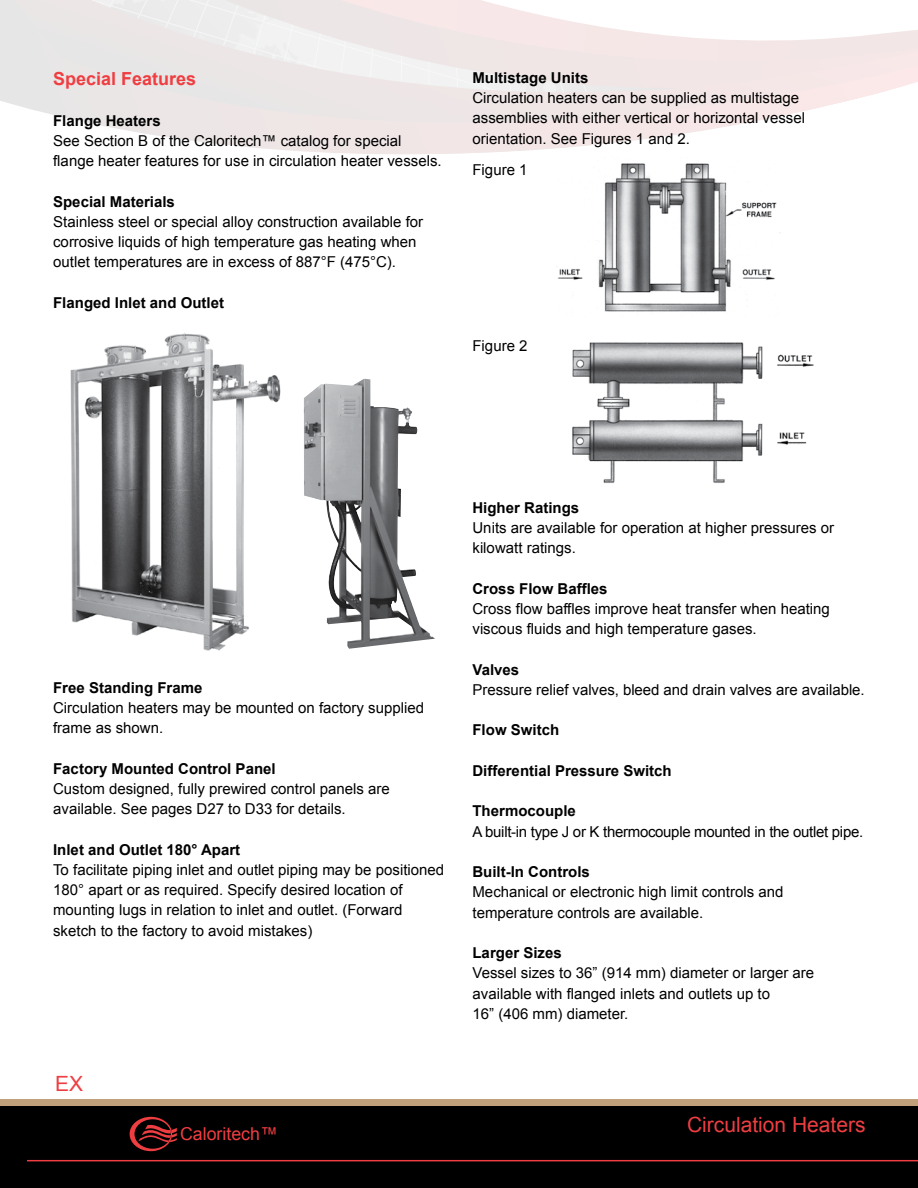
<style>
.page{position:relative;width:918px;height:1188px;background:#fff}
.page>*{position:absolute;margin:0;border:0;box-sizing:border-box;transform-origin:0 0}
.t1{font:21px "Arial";color:#ef3e42}
.t2{font:700 18px "Arial";color:#ef3e42}
.t3{font:17.85px "Arial";color:#ef3e42}
.t4{font:15px/20.2px "Arial";color:#000}
.t5{font:700 15px "Arial";color:#000}
.t6{font:15px "Arial";letter-spacing:-.02em;color:#000}
</style>
<div class="page">
<div style="left:0;top:1099px;width:918px;height:89px;background:#c0a07b"></div>
<div style="left:0;top:1107px;width:918px;height:81px;background:#000"></div>
<hr style="left:27px;top:1160px;width:891px;height:1px;background:#ef3e42">
<svg style="left:130px;top:1117px;width:47px;height:34px"></svg>
<svg style="left:0;top:0;width:918px;height:233px"></svg>
<img style="left:257px;top:0;width:45px;height:2px">
<img style="left:71px;top:35px;width:33px;height:31px">
<img style="left:248px;top:2px;width:22px;height:19px">
<img style="left:210px;top:57px;width:13px;height:16px">
<img style="left:70px;top:333px;width:211px;height:318px">
<img style="left:304px;top:379px;width:131px;height:270px">
<img style="left:572px;top:342px;width:242px;height:141px">
<img style="left:555px;top:157px;width:225px;height:155px">
<p class="t2" style="left:53px;top:66px;width:145px">Special Features</p>
<p class="t5" style="left:53px;top:110px;width:109px">Flange Heaters</p>
<p class="t4" style="left:53px;top:130px;width:390px">See Section B of the Caloritech™ catalog for special flange heater features for use in circulation heater vessels.</p>
<p class="t5" style="left:53px;top:191px;width:123px">Special Materials</p>
<p class="t4" style="left:53px;top:211px;width:372px">Stainless steel or special alloy construction available for corrosive liquids of high temperature gas heating when outlet temperatures are in excess of 887°F (475°C).</p>
<p class="t5" style="left:53px;top:292px;width:172px">Flanged Inlet and Outlet</p>
<p class="t5" style="left:472px;top:67px;width:117px">Multistage Units</p>
<p class="t4" style="left:472px;top:88px;width:334px">Circulation heaters can be supplied as multistage assemblies with either vertical or horizontal vessel orientation. See Figures 1 and 2.</p>
<p class="t4" style="left:472px;top:160px;width:57px">Figure 1</p>
<p class="t4" style="left:472px;top:335px;width:57px">Figure 2</p>
<p class="t5" style="left:53px;top:677px;width:151px">Free Standing Frame</p>
<p class="t4" style="left:53px;top:697px;width:372px">Circulation heaters may be mounted on factory supplied frame as shown.</p>
<p class="t5" style="left:53px;top:758px;width:224px">Factory Mounted Control Panel</p>
<p class="t4" style="left:53px;top:778px;width:338px">Custom designed, fully prewired control panels are available. See pages D27 to D33 for details.</p>
<p class="t5" style="left:53px;top:839px;width:189px">Inlet and Outlet 180° Apart</p>
<p class="t4" style="left:53px;top:859px;width:393px">To facilitate piping inlet and outlet piping may be positioned 180° apart or as required. Specify desired location of mounting lugs in relation to inlet and outlet. (Forward sketch to the factory to avoid mistakes)</p>
<h1 class="t1" style="left:55px;top:1069px;width:30px">EX</h1>
<p class="t3" style="left:180px;top:1121px;width:99px">Caloritech™</p>
<p class="t5" style="left:472px;top:497px;width:108px">Higher Ratings</p>
<p class="t4" style="left:472px;top:517px;width:363px">Units are available for operation at higher pressures or kilowatt ratings.</p>
<p class="t5" style="left:472px;top:578px;width:137px">Cross Flow Baffles</p>
<p class="t4" style="left:472px;top:598px;width:359px">Cross flow baffles improve heat transfer when heating viscous fluids and high temperature gases.</p>
<p class="t5" style="left:472px;top:659px;width:48px">Valves</p>
<p class="t4" style="left:472px;top:679px;width:394px">Pressure relief valves, bleed and drain valves are available.</p>
<p class="t5" style="left:472px;top:720px;width:88px">Flow Switch</p>
<p class="t5" style="left:472px;top:760px;width:201px">Differential Pressure Switch</p>
<p class="t5" style="left:472px;top:801px;width:105px">Thermocouple</p>
<p class="t6" style="left:472px;top:821px;width:392px">A built-in type J or K thermocouple mounted in the outlet pipe.</p>
<p class="t5" style="left:472px;top:861px;width:119px">Built-In Controls</p>
<p class="t4" style="left:472px;top:882px;width:312px">Mechanical or electronic high limit controls and temperature controls are available.</p>
<p class="t5" style="left:472px;top:942px;width:91px">Larger Sizes</p>
<p class="t4" style="left:472px;top:963px;width:343px">Vessel sizes to 36” (914 mm) diameter or larger are available with flanged inlets and outlets up to<br>16” (406 mm) diameter.</p>
<h1 class="t1" style="left:687px;top:1110px;width:180px">Circulation Heaters</h1>
</div>
